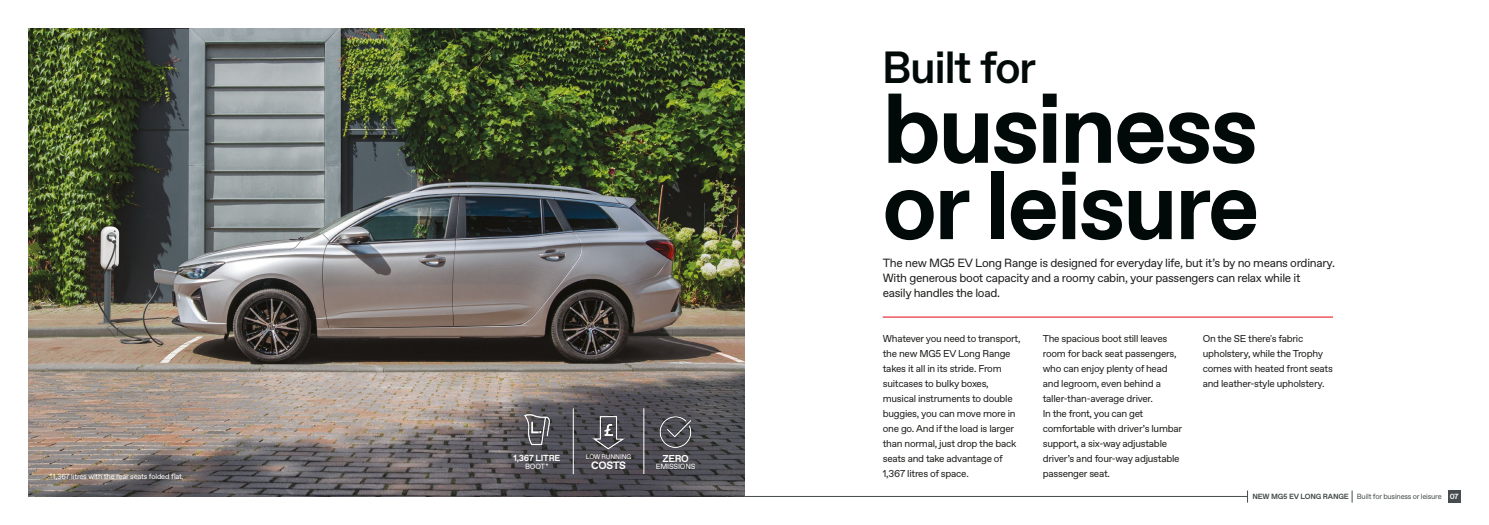
<style>
.page{position:relative;width:1489px;height:525px;background:#fff}
.page>*{position:absolute;margin:0;border:0;box-sizing:border-box;transform-origin:0 0}
.t1{font:700 98.75px "Favorit Std";letter-spacing:-.035em;color:#020a09}
.t2{font:700 96.25px "Favorit Std";letter-spacing:-.035em;color:#020a09}
.t3{font:500 45px "Favorit Std";letter-spacing:-.035em;color:#020a09}
.t4{font:11.88px/15px "Favorit Std";letter-spacing:-.025em;color:#1d1d1b}
.t5{font:700 10.75px "Favorit Std";letter-spacing:-.04em;color:#fff}
.t6{font:10px/15px "Favorit Std";letter-spacing:-.025em;color:#1d1d1b}
.t7{font:700 10px "Favorit Std";color:#fff}
.t8{font:700 8.75px "Favorit Std";letter-spacing:-.03em;color:#fff}
.t9{font:7.5px "Favorit Std";letter-spacing:-.025em;color:#fff}
.t10{font:7.5px "Favorit Std";letter-spacing:-.03em;color:#474d4e}
.t11{font:6.62px "Favorit Std";letter-spacing:-.025em;color:#fff}
.s1{font-weight:700}
.s2{font-weight:700;color:#fff}
</style>
<div class="page">
<img style="left:28px;top:28px;width:716px;height:468px">
<hr style="left:744px;top:496px;width:503px;height:1px;background:#474d4e">
<div style="left:1447px;top:490px;width:13px;height:12px;background:#474d4e"></div>
<svg style="left:1247px;top:490px;width:1px;height:12px"></svg>
<svg style="left:1351px;top:490px;width:1px;height:12px"></svg>
<hr style="left:882px;top:316px;width:450px;height:1px;background:#e30613">
<img style="left:658px;top:415px;width:35px;height:35px">
<img style="left:590px;top:413px;width:37px;height:37px">
<img style="left:511px;top:407px;width:52px;height:46px">
<hr style="left:643px;top:408px;width:1px;height:65px;background:#fff">
<hr style="left:573px;top:408px;width:1px;height:66px;background:#fff">
<p class="t9" style="left:50px;top:471px;width:136px">*1,367 litres with the rear seats folded flat.</p>
<p class="t8" style="left:513px;top:452px;width:48px">1,367 LITRE</p>
<p class="t9" style="left:525px;top:461px;width:25px">BOOT*</p>
<p class="t11" style="left:585px;top:452px;width:47px">LOW RUNNING</p>
<p class="t5" style="left:591px;top:457px;width:36px">COSTS</p>
<p class="t7" style="left:662px;top:451px;width:28px">ZERO</p>
<p class="t9" style="left:655px;top:461px;width:41px">EMISSIONS</p>
<h3 class="t3" style="left:881px;top:37px;width:156px">Built for</h3>
<h1 class="t1" style="left:881px;top:62px;width:378px">business</h1>
<h2 class="t2" style="left:881px;top:141px;width:379px">or leisure</h2>
<p class="t4" style="left:882px;top:255px;width:453px">The new MG5 EV Long Range is designed for everyday life, but it’s by no means ordinary.<br>With generous boot capacity and a roomy cabin, your passengers can relax while it<br>easily handles the load.</p>
<p class="t6" style="left:882px;top:330px;width:139px">Whatever you need to transport, the new MG5 EV Long Range takes it all in its stride. From suitcases to bulky boxes, musical instruments to double buggies, you can move more in one go. And if the load is larger than normal, just drop the back seats and take advantage of<br>1,367 litres of space.</p>
<p class="t6" style="left:1042px;top:330px;width:141px">The spacious boot still leaves room for back seat passengers, who can enjoy plenty of head and legroom, even behind a taller-than-average driver.<br>In the front, you can get comfortable with driver’s lumbar support, a six-way adjustable driver’s and four-way adjustable passenger seat.</p>
<p class="t6" style="left:1202px;top:330px;width:132px">On the SE there's fabric upholstery, while the Trophy comes with heated front seats and leather-style upholstery.</p>
<p class="t10" style="left:1252px;top:491px;width:208px"><span class="s1">NEW MG5 EV LONG RANGE</span> Built for business or leisure <span class="s2">07</span></p>
</div>
